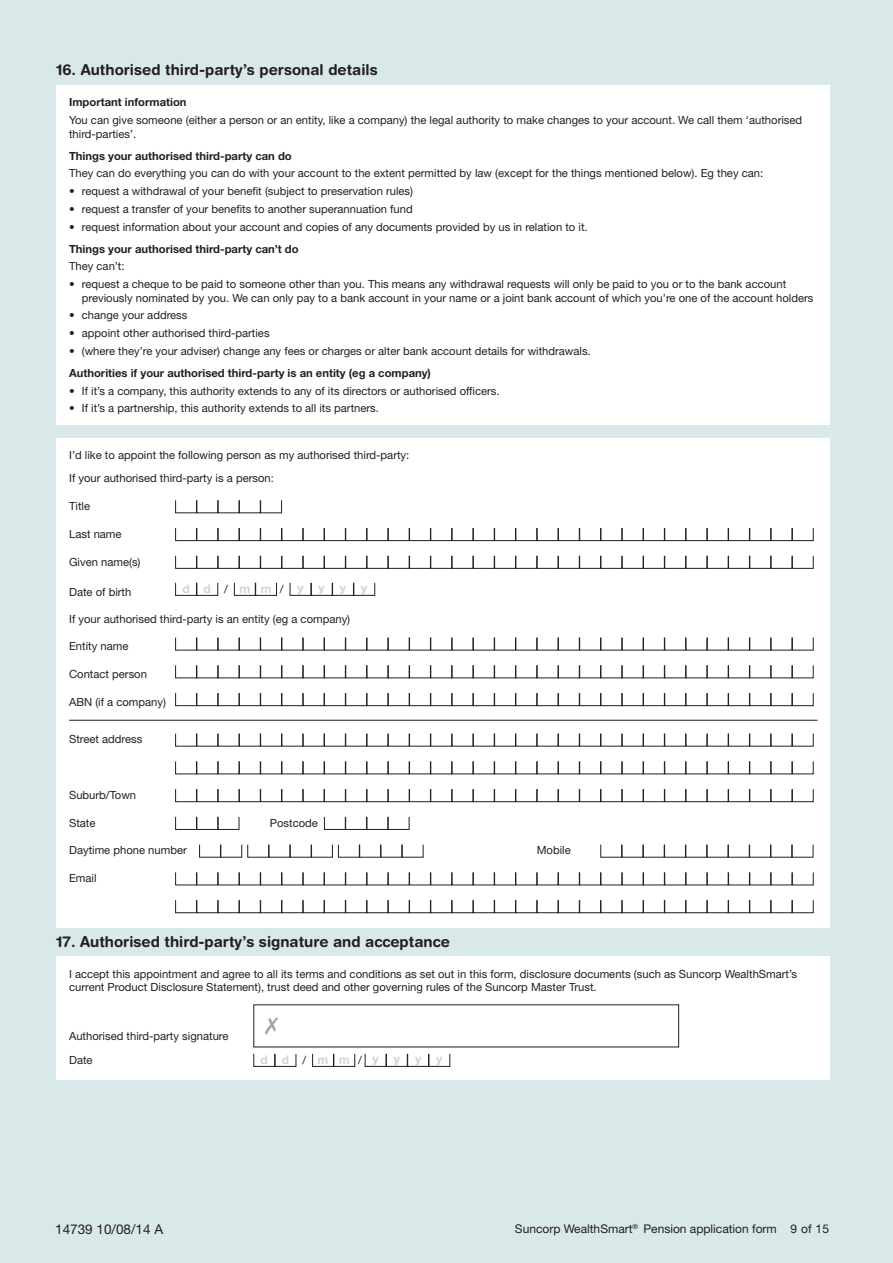
<style>
.page{position:relative;width:893px;height:1263px;background:#d9e8e8}
.page>*{position:absolute;margin:0;border:0;box-sizing:border-box;transform-origin:0 0}
.t1{font:700 15px "Helvetica Rounded LT Std";color:#231f20}
.t2{font:13.5px "Helvetica Neue LT Std";color:#231f20}
.t3{font:12px "Helvetica Neue LT Std";color:#231f20}
.t4{font:700 12px "Helvetica Neue LT Std";color:#d1d2d4}
.t5{font:11.25px/13.5px "Helvetica Neue LT Std";color:#231f20}
.t6{font:700 11.25px "Helvetica Neue LT Std";color:#231f20}
.s1{font-weight:400;font-size:11.25px;color:#231f20}
</style>
<div class="page">
<div style="left:56px;top:438px;width:774px;height:489px;background:#fff"></div>
<hr style="left:69px;top:720px;width:748px;height:1px;background:#231f20">
<svg style="left:175px;top:500px;width:107px;height:13px"></svg>
<svg style="left:175px;top:528px;width:639px;height:13px"></svg>
<svg style="left:175px;top:555px;width:639px;height:14px"></svg>
<svg style="left:175px;top:582px;width:43px;height:14px"></svg>
<svg style="left:234px;top:582px;width:43px;height:14px"></svg>
<svg style="left:290px;top:582px;width:85px;height:14px"></svg>
<svg style="left:175px;top:637px;width:639px;height:13px"></svg>
<svg style="left:175px;top:665px;width:639px;height:13px"></svg>
<svg style="left:175px;top:693px;width:639px;height:13px"></svg>
<svg style="left:175px;top:733px;width:639px;height:13px"></svg>
<svg style="left:175px;top:761px;width:639px;height:13px"></svg>
<svg style="left:175px;top:789px;width:639px;height:13px"></svg>
<svg style="left:175px;top:816px;width:64px;height:14px"></svg>
<svg style="left:324px;top:816px;width:85px;height:14px"></svg>
<svg style="left:199px;top:844px;width:224px;height:13px"></svg>
<svg style="left:600px;top:844px;width:213px;height:13px"></svg>
<svg style="left:175px;top:872px;width:639px;height:13px"></svg>
<svg style="left:175px;top:900px;width:639px;height:13px"></svg>
<div style="left:56px;top:957px;width:774px;height:123px;background:#fff"></div>
<svg style="left:265px;top:1017px;width:13px;height:17px"></svg>
<svg style="left:253px;top:1053px;width:43px;height:14px"></svg>
<svg style="left:312px;top:1053px;width:43px;height:14px"></svg>
<svg style="left:365px;top:1053px;width:85px;height:14px"></svg>
<div style="left:56px;top:85px;width:774px;height:340px;background:#fff"></div>
<h1 class="t1" style="left:56px;top:60px;width:323px">16. Authorised third-party’s personal details</h1>
<p class="t6" style="left:69px;top:95px;width:119px">Important information</p>
<p class="t5" style="left:69px;top:113px;width:735px">You can give someone (either a person or an entity, like a company) the legal authority to make changes to your account. We call them ‘authorised third-parties’.</p>
<p class="t6" style="left:69px;top:149px;width:224px">Things your authorised third-party can do</p>
<p class="t5" style="left:69px;top:166px;width:696px">They can do everything you can do with your account to the extent permitted by law (except for the things mentioned below). Eg they can:</p>
<p class="t5" style="left:69px;top:184px;width:346px">• request a withdrawal of your benefit (subject to preservation rules)</p>
<p class="t5" style="left:69px;top:202px;width:345px">• request a transfer of your benefits to another superannuation fund</p>
<p class="t5" style="left:69px;top:220px;width:520px">• request information about your account and copies of any documents provided by us in relation to it.</p>
<p class="t6" style="left:69px;top:242px;width:231px">Things your authorised third-party can’t do</p>
<p class="t5" style="left:69px;top:259px;width:57px">They can’t:</p>
<p class="t5" style="left:82px;top:277px;width:733px;text-indent:-13px">• request a cheque to be paid to someone other than you. This means any withdrawal requests will only be paid to you or to the bank account previously nominated by you. We can only pay to a bank account in your name or a joint bank account of which you’re one of the account holders</p>
<p class="t5" style="left:69px;top:308px;width:120px">• change your address</p>
<p class="t5" style="left:69px;top:326px;width:202px">• appoint other authorised third-parties</p>
<p class="t5" style="left:69px;top:344px;width:523px">• (where they’re your adviser) change any fees or charges or alter bank account details for withdrawals.</p>
<p class="t6" style="left:69px;top:366px;width:363px">Authorities if your authorised third-party is an entity (eg a company)</p>
<p class="t5" style="left:69px;top:384px;width:432px">• If it’s a company, this authority extends to any of its directors or authorised officers.</p>
<p class="t5" style="left:69px;top:401px;width:311px">• If it’s a partnership, this authority extends to all its partners.</p>
<p class="t5" style="left:69px;top:443px;width:342px;line-height:23.5px">I’d like to appoint the following person as my authorised third-party:<br>If your authorised third-party is a person:</p>
<p class="t5" style="left:69px;top:499px;width:23px">Title</p>
<p class="t5" style="left:69px;top:527px;width:54px">Last name</p>
<p class="t5" style="left:69px;top:555px;width:73px">Given name(s)</p>
<p class="t5" style="left:69px;top:585px;width:64px">Date of birth</p>
<p class="t4" style="left:182px;top:582px;width:123px">d d <span class="s1">/</span> mm<span class="s1">/</span> y</p>
<p class="t4" style="left:319px;top:580px;width:8px">y</p>
<p class="t4" style="left:340px;top:580px;width:8px">y</p>
<p class="t4" style="left:361px;top:580px;width:8px">y</p>
<p class="t5" style="left:69px;top:612px;width:283px">If your authorised third-party is an entity (eg a company)</p>
<p class="t5" style="left:69px;top:639px;width:61px">Entity name</p>
<p class="t5" style="left:69px;top:667px;width:79px">Contact person</p>
<p class="t5" style="left:69px;top:695px;width:98px">ABN (if a company)</p>
<p class="t5" style="left:69px;top:732px;width:75px">Street address</p>
<p class="t5" style="left:69px;top:788px;width:69px">Suburb/Town</p>
<p class="t5" style="left:69px;top:816px;width:28px">State</p>
<p class="t5" style="left:270px;top:816px;width:50px">Postcode</p>
<p class="t5" style="left:69px;top:843px;width:119px">Daytime phone number</p>
<p class="t5" style="left:537px;top:843px;width:35px">Mobile</p>
<p class="t5" style="left:69px;top:871px;width:29px">Email</p>
<h1 class="t1" style="left:56px;top:933px;width:395px">17. Authorised third-party’s signature and acceptance</h1>
<p class="t5" style="left:69px;top:967px;width:729px">I accept this appointment and agree to all its terms and conditions as set out in this form, disclosure documents (such as Suncorp WealthSmart’s current Product Disclosure Statement), trust deed and other governing rules of the Suncorp Master Trust.</p>
<p class="t5" style="left:69px;top:1024px;width:161px;line-height:23.5px">Authorised third-party signature<br>Date</p>
<p class="t4" style="left:261px;top:1052px;width:120px">d d <span class="s1">/</span> mm<span class="s1">/</span>y</p>
<p class="t4" style="left:394px;top:1051px;width:8px">y</p>
<p class="t4" style="left:415px;top:1051px;width:8px">y</p>
<p class="t4" style="left:436px;top:1051px;width:8px">y</p>
<p class="t2" style="left:55px;top:1221px;width:109px">14739 10/08/14 A</p>
<p class="t3" style="left:515px;top:1222px;width:316px">Suncorp WealthSmart<sup>®</sup> Pension application form 9 of 15</p>
</div>
